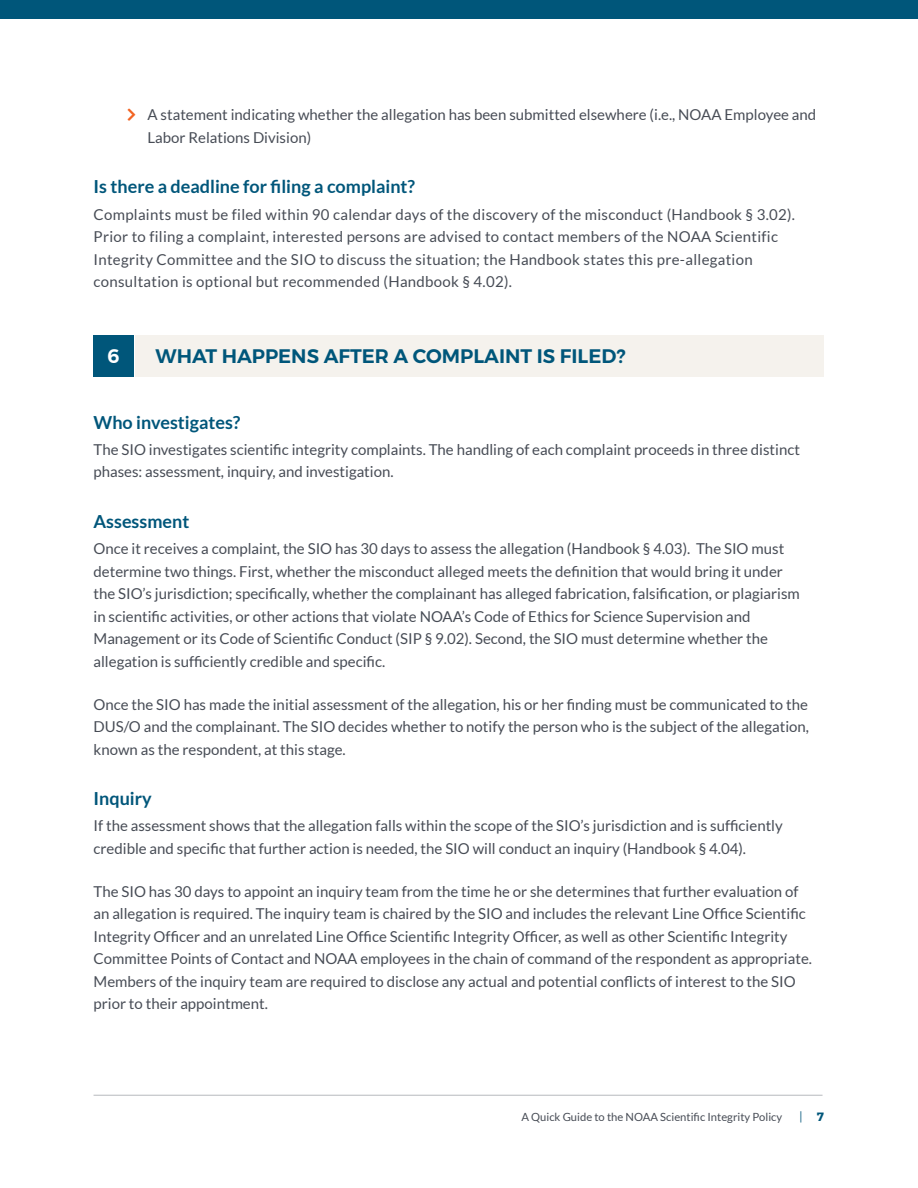
<style>
.page{position:relative;width:918px;height:1188px;background:#fff}
.page>*{position:absolute;margin:0;border:0;box-sizing:border-box;transform-origin:0 0}
.t1{font:600 19.5px "Montserrat";color:#00567a}
.t2{font:600 19.5px "Montserrat";color:#fff}
.t3{font:700 18px "Lato";color:#00567a}
.t4{font:15px/22.5px "Lato";color:#474c55}
.t5{font:15px/22.5px "Lato";letter-spacing:.02em;color:#474c55}
.t6{font:300 12px "Montserrat";color:#00567a}
.t7{font:11.25px "Lato";color:#474c55}
.s1{font-weight:700}
</style>
<div class="page">
<hr style="left:94px;top:1095px;width:729px;height:1px;background:#b7b9be">
<div style="left:0;top:0;width:918px;height:19px;background:#00567a"></div>
<div style="left:135px;top:335px;width:689px;height:42px;background:#f5f2ed"></div>
<div style="left:94px;top:335px;width:40px;height:42px;background:#00567a"></div>
<p class="t4" style="left:148px;top:103px;width:670px">A statement indicating whether the allegation has been submitted elsewhere (i.e., NOAA Employee and<br>Labor Relations Division)</p>
<p class="t3" style="left:94px;top:176px;width:323px">Is there a deadline for filing a complaint?</p>
<p class="t5" style="left:94px;top:203px;width:703px">Complaints must be filed within 90 calendar days of the discovery of the misconduct (Handbook § 3.02).<br>Prior to filing a complaint, interested persons are advised to contact members of the NOAA Scientific Integrity Committee and the SIO to discuss the situation; the Handbook states this pre-allegation consultation is optional but recommended (Handbook § 4.02).</p>
<h1 class="t2" style="left:108px;top:341px;width:14px">6</h1>
<h1 class="t1" style="left:155px;top:341px;width:472px">WHAT HAPPENS AFTER A COMPLAINT IS FILED?</h1>
<p class="t3" style="left:94px;top:412px;width:148px">Who investigates?</p>
<p class="t4" style="left:94px;top:438px;width:708px">The SIO investigates scientific integrity complaints. The handling of each complaint proceeds in three distinct phases: assessment, inquiry, and investigation.</p>
<p class="t3" style="left:94px;top:511px;width:97px">Assessment</p>
<p class="t4" style="left:94px;top:537px;width:708px">Once it receives a complaint, the SIO has 30 days to assess the allegation (Handbook § 4.03). The SIO must determine two things. First, whether the misconduct alleged meets the definition that would bring it under the SIO’s jurisdiction; specifically, whether the complainant has alleged fabrication, falsification, or plagiarism in scientific activities, or other actions that violate NOAA’s Code of Ethics for Science Supervision and Management or its Code of Scientific Conduct (SIP § 9.02). Second, the SIO must determine whether the allegation is sufficiently credible and specific.</p>
<p class="t4" style="left:94px;top:693px;width:717px;text-align:justify">Once the SIO has made the initial assessment of the allegation, his or her finding must be communicated to the DUS/O and the complainant. The SIO decides whether to notify the person who is the subject of the allegation, known as the respondent, at this stage.</p>
<p class="t3" style="left:94px;top:788px;width:60px">Inquiry</p>
<p class="t4" style="left:94px;top:815px;width:691px">If the assessment shows that the allegation falls within the scope of the SIO’s jurisdiction and is sufficiently credible and specific that further action is needed, the SIO will conduct an inquiry (Handbook § 4.04).</p>
<p class="t4" style="left:94px;top:880px;width:720px">The SIO has 30 days to appoint an inquiry team from the time he or she determines that further evaluation of an allegation is required. The inquiry team is chaired by the SIO and includes the relevant Line Office Scientific Integrity Officer and an unrelated Line Office Scientific Integrity Officer, as well as other Scientific Integrity Committee Points of Contact and NOAA employees in the chain of command of the respondent as appropriate.<br>Members of the inquiry team are required to disclose any actual and potential conflicts of interest to the SIO prior to their appointment.</p>
<p class="t7" style="left:521px;top:1111px;width:262px">A Quick Guide to the NOAA Scientific Integrity Policy</p>
<p class="t6" style="left:800px;top:1110px;width:26px">| <span class="s1">7</span></p>
</div>
